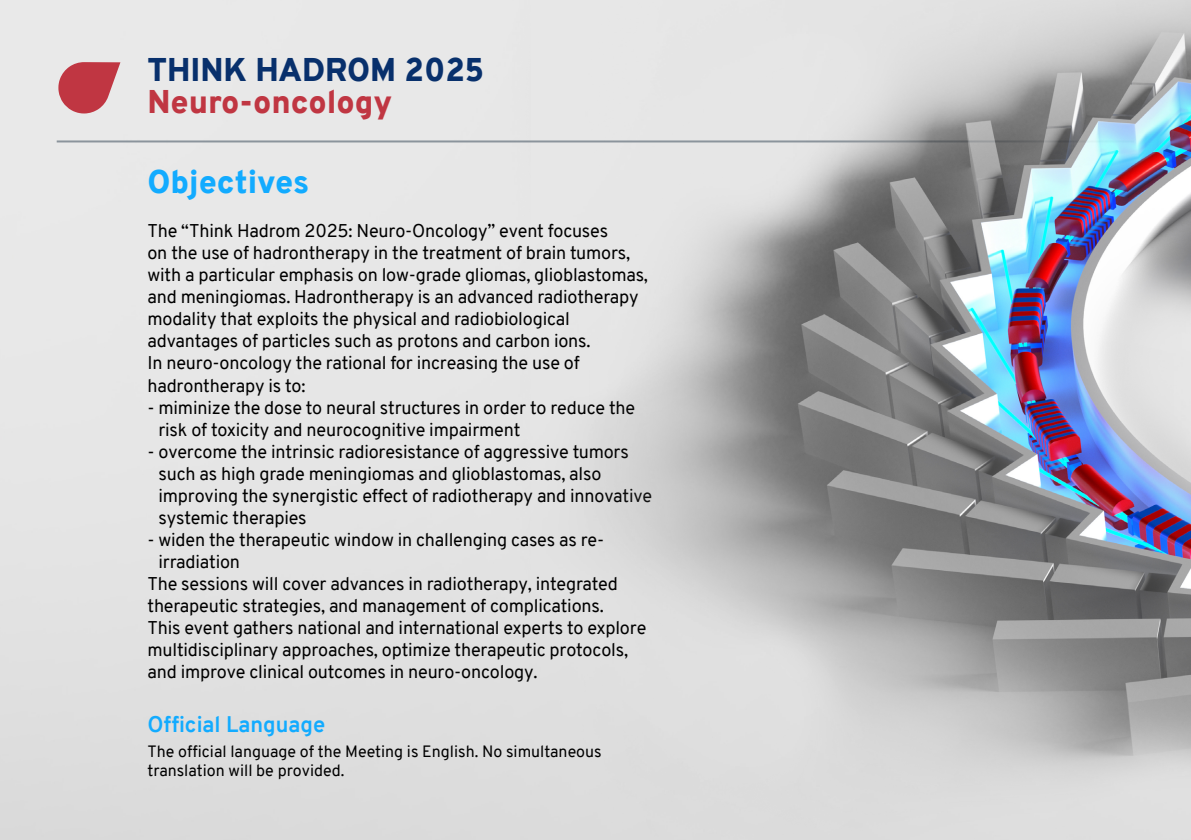
<style>
.page{position:relative;width:1191px;height:840px;background:#fff}
.page>*{position:absolute;margin:0;border:0;box-sizing:border-box;transform-origin:0 0}
.t1{font:900 32px "Overpass";color:#08306c}
.t2{font:900 32px "Overpass";color:#c03642}
.t3{font:900 32px "Overpass";color:#12abff}
.t4{font:700 22px "Overpass";color:#12abff}
.t5{font:18px/22px "Overpass";letter-spacing:-.01em;color:#000}
.t6{font:16px/19.2px "Overpass";color:#000}
</style>
<div class="page">
<svg style="left:58px;top:62px;width:62px;height:51px;background:#ca636b"></svg>
<hr style="left:57px;top:140px;width:1077px;height:2px;background:#8b949c">
<img style="left:510px;top:0;width:681px;height:839px">
<h1 class="t1" style="left:147px;top:47px;width:338px">THINK HADROM 2025</h1>
<h1 class="t2" style="left:147px;top:79px;width:246px">Neuro-oncology</h1>
<h1 class="t3" style="left:147px;top:159px;width:163px">Objectives</h1>
<p class="t5" style="left:147px;top:220px;width:502px">The “Think Hadrom 2025: Neuro-Oncology” event focuses<br>on the use of hadrontherapy in the treatment of brain tumors, with a particular emphasis on low-grade gliomas, glioblastomas, and meningiomas. Hadrontherapy is an advanced radiotherapy modality that exploits the physical and radiobiological advantages of particles such as protons and carbon ions.<br>In neuro-oncology the rational for increasing the use of hadrontherapy is to:</p>
<p class="t5" style="left:158px;top:396px;width:478px;text-indent:-11px">- miminize the dose to neural structures in order to reduce the risk of toxicity and neurocognitive impairment</p>
<p class="t5" style="left:158px;top:440px;width:495px;text-indent:-11px">- overcome the intrinsic radioresistance of aggressive tumors such as high grade meningiomas and glioblastomas, also improving the synergistic effect of radiotherapy and innovative systemic therapies</p>
<p class="t5" style="left:147px;top:528px;width:458px">- widen the therapeutic window in challenging cases as re-</p>
<p class="t5" style="left:158px;top:550px;width:83px">irradiation</p>
<p class="t5" style="left:147px;top:572px;width:472px">The sessions will cover advances in radiotherapy, integrated</p>
<p class="t5" style="left:147px;top:594px;width:458px">therapeutic strategies, and management of complications.</p>
<p class="t5" style="left:147px;top:616px;width:500px">This event gathers national and international experts to explore</p>
<p class="t5" style="left:147px;top:638px;width:482px">multidisciplinary approaches, optimize therapeutic protocols,</p>
<p class="t5" style="left:147px;top:660px;width:392px">and improve clinical outcomes in neuro-oncology.</p>
<p class="t4" style="left:147px;top:708px;width:179px">Official Language</p>
<p class="t6" style="left:147px;top:741px;width:456px">The official language of the Meeting is English. No simultaneous translation will be provided.</p>
</div>
